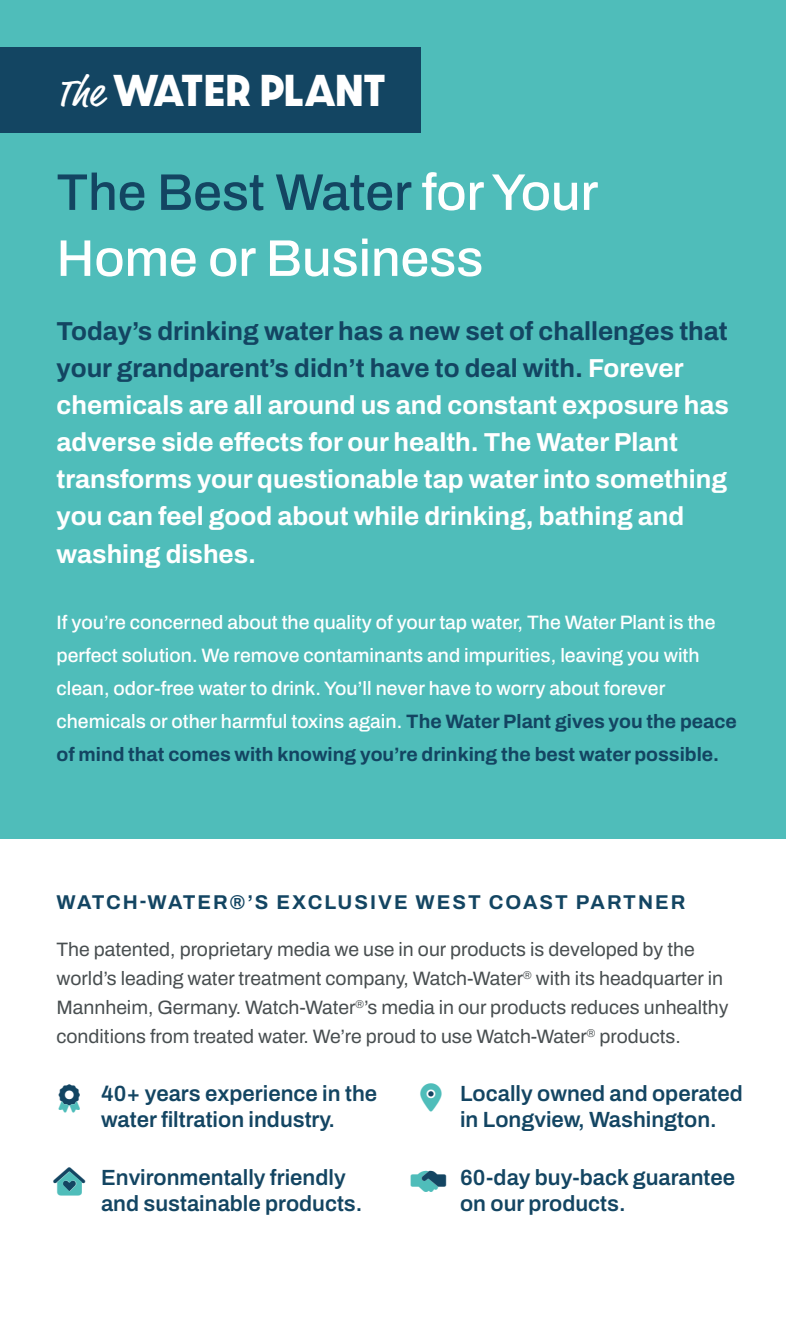
<style>
.page{position:relative;width:786px;height:1332px;background:#fff}
.page>*{position:absolute;margin:0;border:0;box-sizing:border-box;transform-origin:0 0}
.t1{font:500 51.6px/66px "Archivo";color:#fff}
.t2{font:700 37.8px "Dazzle Unicase";color:#fff}
.t3{font:700 26px/37.2px "Archivo";color:#fff}
.t4{font:600 22px/26.4px "Archivo";color:#134562}
.t5{font:700 20px "Archivo";letter-spacing:.1em;color:#134562}
.t6{font:500 19.4px/33.2px "Archivo";color:#fff}
.t7{font:19.4px/29.2px "Archivo";color:#484e50}
.s1{font-family:"Market Pro";font-weight:400;font-size:40px}
.s2{color:#134562}
.s3{font-weight:700;color:#134562}
</style>
<div class="page">
<div style="left:0;top:0;width:786px;height:838px;background:#4fbdba"></div>
<div style="left:0;top:47px;width:420px;height:85px;background:#134562"></div>
<h2 class="t2" style="left:57px;top:61px;width:330px"><span class="s1">The</span> WATER PLANT</h2>
<h1 class="t1" style="left:57px;top:159px;width:543px"><span class="s2">The Best Water</span> for Your<br>Home or Business</h1>
<p class="t3" style="left:57px;top:312px;width:674px"><span class="s2">Today’s drinking water has a new set of challenges that your grandparent’s didn’t have to deal with.</span> Forever chemicals are all around us and constant exposure has adverse side effects for our health. The Water Plant transforms your questionable tap water into something you can feel good about while drinking, bathing and washing dishes.</p>
<p class="t6" style="left:57px;top:606px;width:682px">If you’re concerned about the quality of your tap water, The Water Plant is the perfect solution. We remove contaminants and impurities, leaving you with clean, odor-free water to drink. You’ll never have to worry about forever chemicals or other harmful toxins again. <span class="s3">The Water Plant gives you the peace of mind that comes with knowing you’re drinking the best water possible.</span></p>
<p class="t5" style="left:57px;top:887px;width:630px">WATCH-WATER®’S EXCLUSIVE WEST COAST PARTNER</p>
<p class="t7" style="left:57px;top:935px;width:674px">The patented, proprietary media we use in our products is developed by the world’s leading water treatment company, Watch-Water<sup>®</sup> with its headquarter in Mannheim, Germany. Watch-Water<sup>®</sup>’s media in our products reduces unhealthy conditions from treated water. We’re proud to use Watch-Water<sup>®</sup> products.</p>
<p class="t4" style="left:101px;top:1080px;width:278px">40+ years experience in the water filtration industry.</p>
<p class="t4" style="left:460px;top:1080px;width:284px">Locally owned and operated in Longview, Washington.</p>
<p class="t4" style="left:101px;top:1164px;width:263px">Environmentally friendly and sustainable products.</p>
<p class="t4" style="left:460px;top:1164px;width:277px">60-day buy-back guarantee on our products.</p>
</div>
